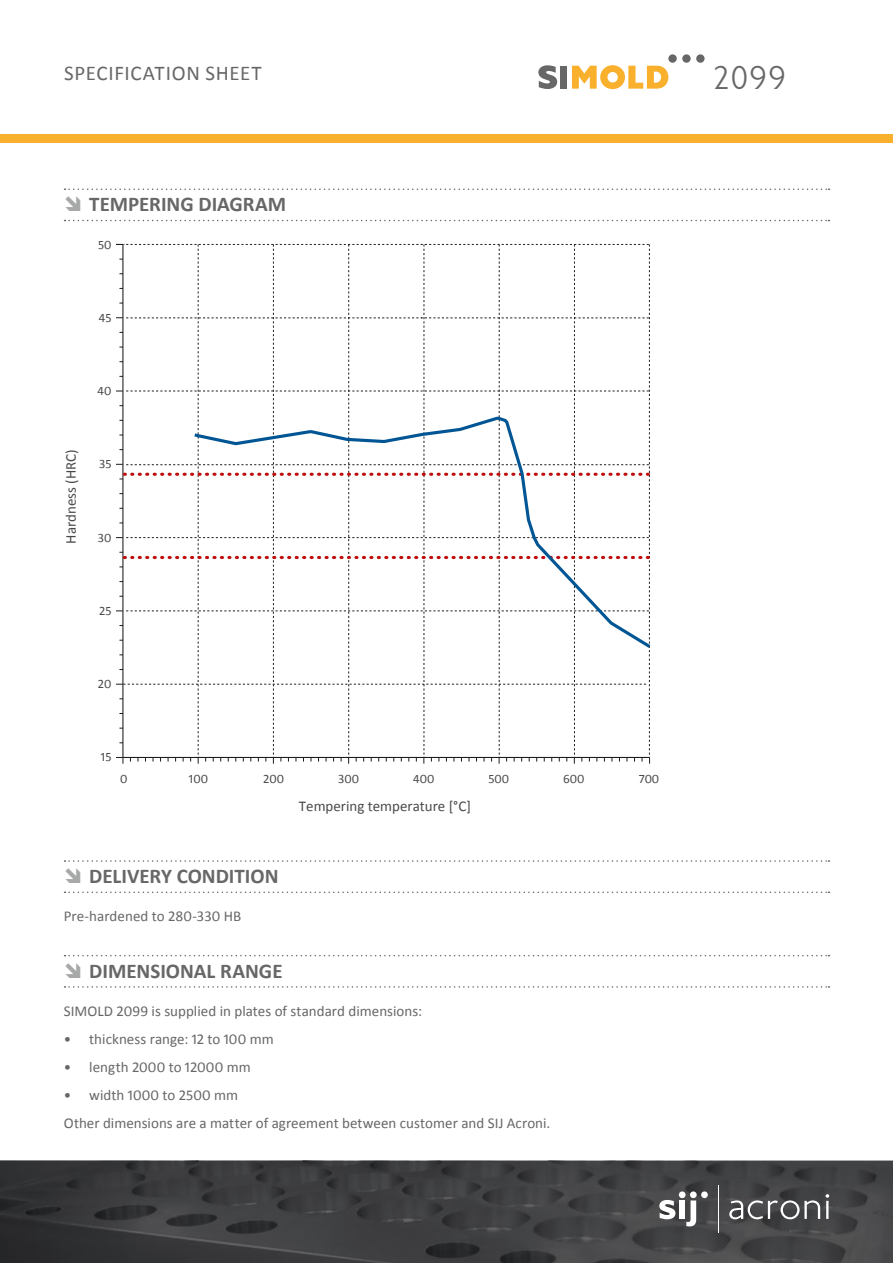
<style>
.page{position:relative;width:893px;height:1263px;background:#fff}
.page>*{position:absolute;margin:0;border:0;box-sizing:border-box;transform-origin:0 0}
.t1{font:300 34.35px "Johnston";color:#666766}
.t2{font:700 21px "Calibri";color:#666766}
.t3{font:21px "Calibri";letter-spacing:.035em;color:#666766}
.t4{font:15px/28px "Calibri";color:#666766}
.t5{font:15px "Calibri";color:#4a4a49}
.t6{font:12.75px "Calibri";color:#4a4a49}
</style>
<div class="page">
<div style="left:0;top:135px;width:893px;height:8px;background:#f9b02d"></div>
<svg style="left:0;top:1161px;width:893px;height:102px;background:#3d3d3f"></svg>
<svg style="left:729px;top:1200px;width:91px;height:19px"></svg>
<svg style="left:826px;top:1194px;width:3px;height:25px"></svg>
<div style="left:690px;top:1191px;width:7px;height:7px;background:#fff;border-radius:50%"></div>
<div style="left:679px;top:1191px;width:6px;height:7px;background:#fff;border-radius:50%"></div>
<svg style="left:686px;top:1200px;width:10px;height:26px"></svg>
<div style="left:679px;top:1200px;width:6px;height:19px;background:#fff"></div>
<div style="left:701px;top:1191px;width:7px;height:7px;background:#fff;border-radius:50%"></div>
<svg style="left:659px;top:1200px;width:16px;height:19px"></svg>
<hr style="left:718px;top:1185px;width:1px;height:47px;background:#fff">
<svg style="left:65px;top:188px;width:764px;height:2px"></svg>
<svg style="left:65px;top:220px;width:764px;height:1px"></svg>
<svg style="left:116px;top:244px;width:534px;height:520px"></svg>
<svg style="left:191px;top:414px;width:460px;height:237px"></svg>
<svg style="left:65px;top:860px;width:764px;height:2px"></svg>
<svg style="left:65px;top:891px;width:764px;height:2px"></svg>
<svg style="left:65px;top:955px;width:764px;height:1px"></svg>
<svg style="left:65px;top:986px;width:764px;height:2px"></svg>
<svg style="left:538px;top:65px;width:19px;height:24px"></svg>
<div style="left:560px;top:66px;width:7px;height:23px;background:#666766"></div>
<svg style="left:572px;top:54px;width:133px;height:35px"></svg>
<h2 class="t3" style="left:64px;top:59px;width:199px">SPECIFICATION SHEET</h2>
<h2 class="t2" style="left:89px;top:191px;width:198px">TEMPERING DIAGRAM</h2>
<p class="t6" style="left:98px;top:236px;width:15px">50</p>
<p class="t6" style="left:99px;top:309px;width:14px">45</p>
<p class="t6" style="left:98px;top:383px;width:15px">40</p>
<p class="t5" style="left:62px;top:544px;width:96px;rotate:-90deg">Hardness (HRC)</p>
<p class="t6" style="left:99px;top:456px;width:14px">35</p>
<p class="t6" style="left:98px;top:529px;width:15px">30</p>
<p class="t6" style="left:99px;top:602px;width:14px">25</p>
<p class="t6" style="left:98px;top:676px;width:15px">20</p>
<p class="t6" style="left:101px;top:749px;width:12px">15</p>
<p class="t6" style="left:120px;top:771px;width:9px">0</p>
<p class="t6" style="left:189px;top:771px;width:21px">100</p>
<p class="t6" style="left:263px;top:771px;width:22px">200</p>
<p class="t6" style="left:338px;top:771px;width:22px">300</p>
<p class="t6" style="left:413px;top:771px;width:23px">400</p>
<p class="t6" style="left:488px;top:771px;width:22px">500</p>
<p class="t6" style="left:563px;top:771px;width:23px">600</p>
<p class="t6" style="left:639px;top:771px;width:22px">700</p>
<p class="t5" style="left:299px;top:796px;width:173px">Tempering temperature [°C]</p>
<h2 class="t2" style="left:89px;top:863px;width:191px">DELIVERY CONDITION</h2>
<p class="t4" style="left:64px;top:902px;width:179px">Pre-hardened to 280-330 HB</p>
<h2 class="t2" style="left:89px;top:957px;width:195px">DIMENSIONAL RANGE</h2>
<p class="t4" style="left:64px;top:997px;width:360px">SIMOLD 2099 is supplied in plates of standard dimensions:</p>
<p class="t4" style="left:64px;top:1025px;width:211px">• thickness range: 12 to 100 mm</p>
<p class="t4" style="left:64px;top:1053px;width:188px">• length 2000 to 12000 mm</p>
<p class="t4" style="left:64px;top:1081px;width:488px">• width 1000 to 2500 mm<br>Other dimensions are a matter of agreement between customer and SIJ Acroni.</p>
<h1 class="t1" style="left:712px;top:57px;width:76px">2099</h1>
</div>
